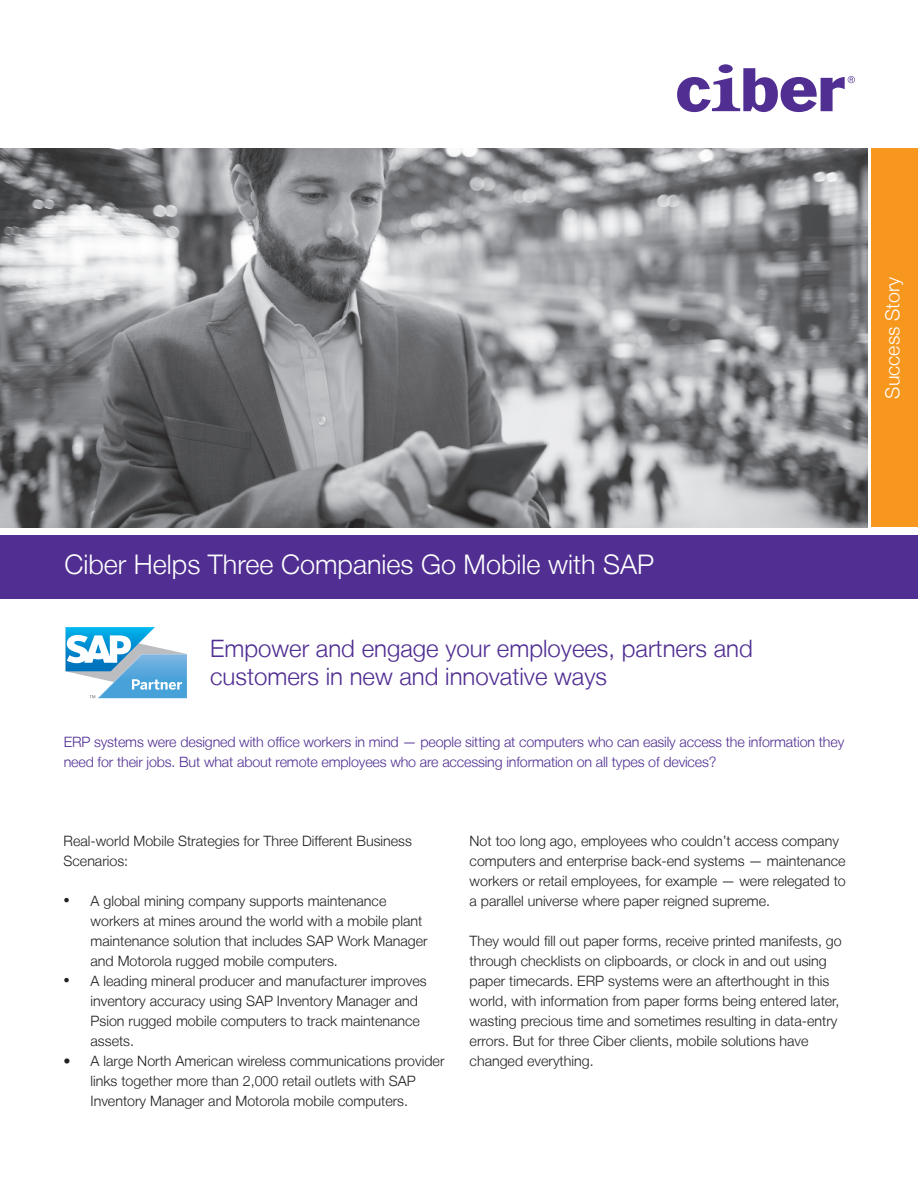
<style>
.page{position:relative;width:918px;height:1188px;background:#fff}
.page>*{position:absolute;margin:0;border:0;box-sizing:border-box;transform-origin:0 0}
.t1{font:300 27px "Helvetica Neue LT";color:#fff}
.t2{font:300 24px/28.8px "Helvetica Neue LT";color:#502e92}
.t3{font:300 19.5px "Helvetica Neue LT";color:#fff}
.t4{font:300 14.25px/20px "Helvetica Neue LT";color:#231f20}
.t5{font:300 14.25px/20px "Helvetica Neue LT";letter-spacing:-.01em;color:#502e92}
.s1{font-family:"Times New Roman";font-weight:400;font-size:18px}
.s2{font-family:"Helvetica Neue LT Com";font-weight:400}
</style>
<div class="page">
<div style="left:719px;top:64px;width:14px;height:9px;background:#502e92;border-radius:50%"></div>
<svg style="left:677px;top:68px;width:178px;height:44px"></svg>
<img style="left:0;top:149px;width:867px;height:378px">
<div style="left:0;top:536px;width:918px;height:63px;background:#502e92"></div>
<div style="left:871px;top:149px;width:47px;height:378px;background:#f7971d"></div>
<svg style="left:66px;top:627px;width:121px;height:71px"></svg>
<h3 class="t3" style="left:881px;top:399px;width:123px;rotate:-90deg">Success Story</h3>
<h1 class="t1" style="left:64px;top:548px;width:591px">Ciber Helps Three Companies Go Mobile with SAP</h1>
<h2 class="t2" style="left:210px;top:633px;width:544px">Empower and engage your employees, partners and customers in new and innovative ways</h2>
<p class="t5" style="left:64px;top:731px;width:782px">ERP systems were designed with office workers in mind — people sitting at computers who can easily access the information they need for their jobs. But what about remote employees who are accessing information on all types of devices?</p>
<p class="t4" style="left:64px;top:831px;width:350px">Real-world Mobile Strategies for Three Different Business<br>Scenarios:</p>
<p class="t4" style="left:91px;top:891px;width:339px;text-indent:-27px"><span class="s1">•</span> A global mining company supports maintenance workers at mines around the world with a mobile plant maintenance solution that includes SAP Work Manager and Motorola rugged mobile computers.</p>
<p class="t4" style="left:91px;top:971px;width:338px;text-indent:-27px"><span class="s1">•</span> A leading mineral producer and manufacturer improves inventory accuracy using SAP Inventory Manager and Psion rugged mobile computers to track maintenance assets.</p>
<p class="t4" style="left:91px;top:1051px;width:355px;text-indent:-27px"><span class="s2">•</span> A large North American wireless communications provider links together more than 2,000 retail outlets with SAP<br>Inventory Manager and Motorola mobile computers.</p>
<p class="t4" style="left:470px;top:831px;width:378px">Not too long ago, employees who couldn’t access company computers and enterprise back-end systems — maintenance workers or retail employees, for example — were relegated to a parallel universe where paper reigned supreme.</p>
<p class="t4" style="left:470px;top:931px;width:374px">They would fill out paper forms, receive printed manifests, go through checklists on clipboards, or clock in and out using paper timecards. ERP systems were an afterthought in this world, with information from paper forms being entered later, wasting precious time and sometimes resulting in data-entry errors. But for three Ciber clients, mobile solutions have changed everything.</p>
</div>
